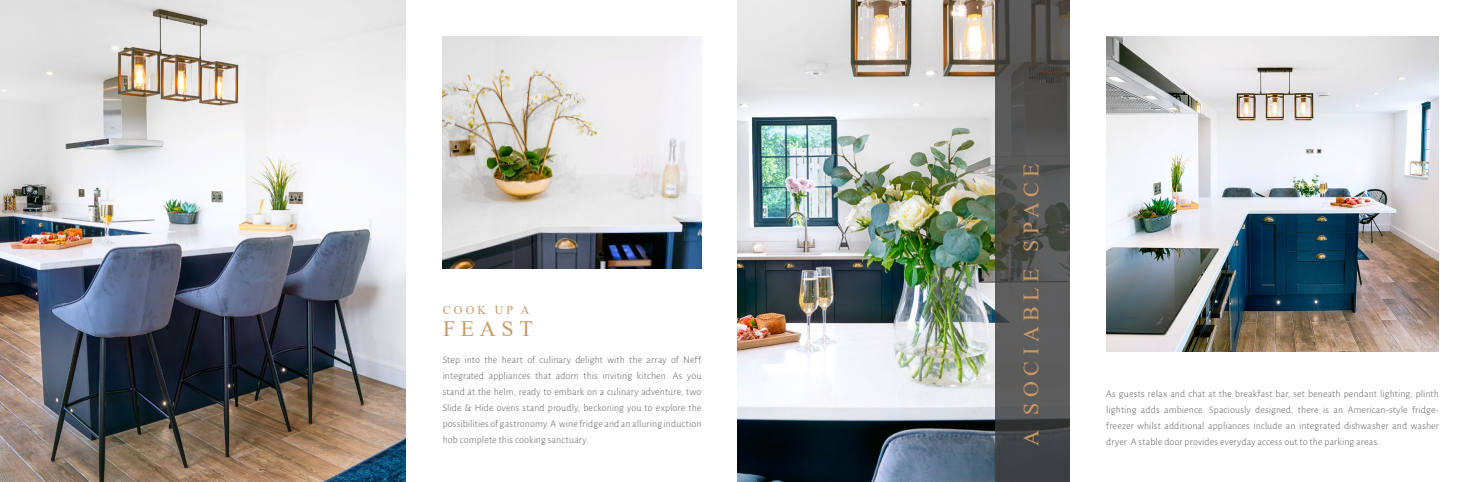
<style>
.page{position:relative;width:1475px;height:482px;background:#fff}
.page>*{position:absolute;margin:0;border:0;box-sizing:border-box;transform-origin:0 0}
.t1{font:22px "Times New Roman";letter-spacing:.255em;color:#cb9966}
.t2{font:12px "Times New Roman";letter-spacing:.255em;color:#cb9966}
.t3{font:300 10px/16px "Alegreya Sans";letter-spacing:.01em;color:#5a5e60;text-align:justify}
</style>
<div class="page">
<img style="left:737px;top:0;width:257px;height:482px">
<img style="left:1106px;top:36px;width:332px;height:316px">
<img style="left:0;top:0;width:405px;height:482px">
<img style="left:442px;top:36px;width:259px;height:233px">
<svg style="left:994px;top:0;width:75px;height:482px;background:#555554"></svg>
<p class="t2" style="left:443px;top:301px;width:88px">COOK UP A</p>
<h1 class="t1" style="left:443px;top:314px;width:91px">FEAST</h1>
<p class="t3" style="left:442px;top:352px;width:260px">Step into the heart of culinary delight with the array of Neff integrated appliances that adorn this inviting kitchen. As you stand at the helm, ready to embark on a culinary adventure, two Slide &amp; Hide ovens stand proudly, beckoning you to explore the possibilities of gastronomy. A wine fridge and an alluring induction hob complete this cooking sanctuary.</p>
<h1 class="t1" style="left:1015px;top:446px;width:284px;rotate:-90deg">A SOCIABLE SPACE</h1>
<p class="t3" style="left:1106px;top:385px;width:334px">As guests relax and chat at the breakfast bar, set beneath pendant lighting, plinth lighting adds ambience. Spaciously designed, there is an American-style fridge&shy;freezer whilst additional appliances include an integrated dishwasher and washer</p>
<p class="t3" style="left:1106px;top:433px;width:275px">dryer. A stable door provides everyday access out to the parking areas.</p>
</div>
